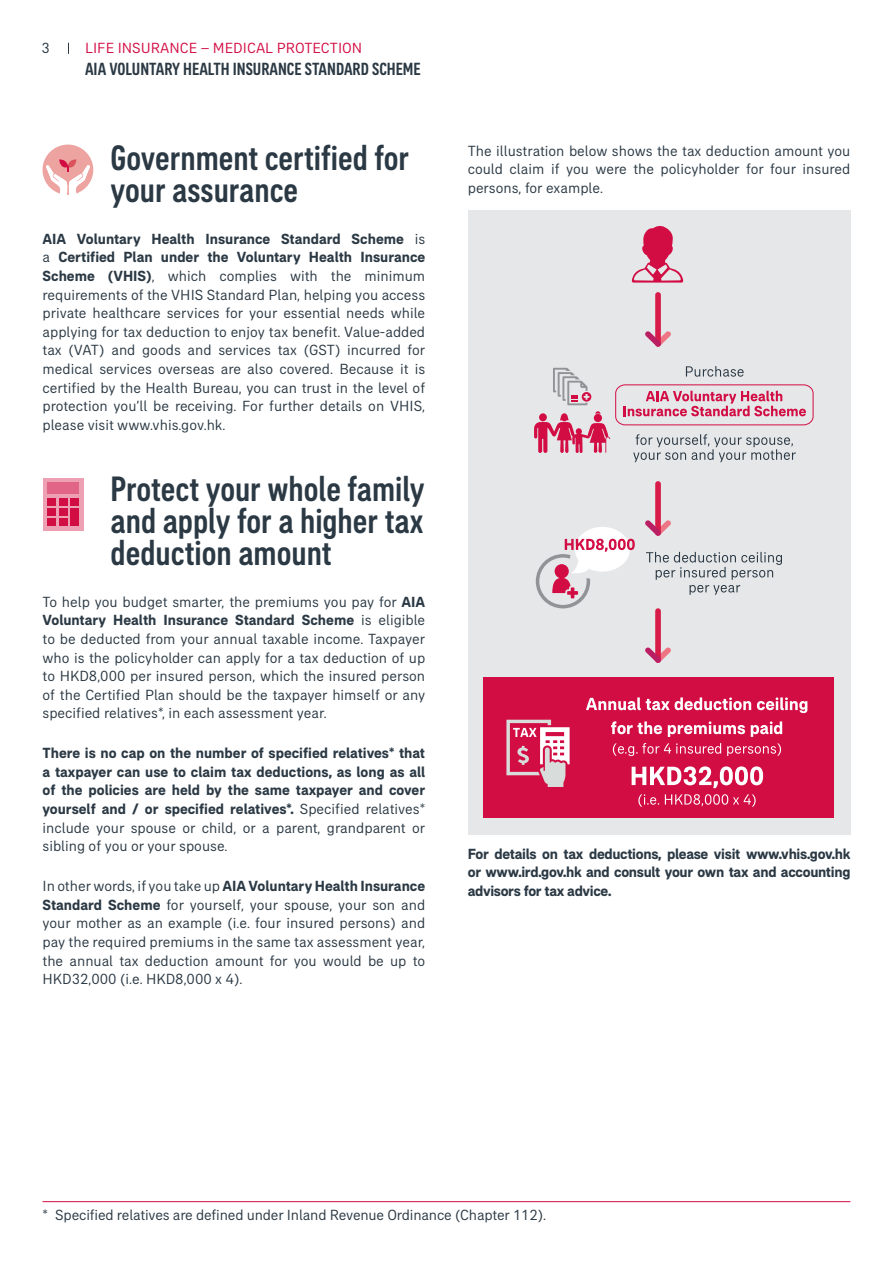
<style>
.page{position:relative;width:893px;height:1263px;background:#fff}
.page>*{position:absolute;margin:0;border:0;box-sizing:border-box;transform-origin:0 0}
.t1{font:500 condensed 36px/32.2px "AIA Everest";color:#2b3944}
.t2{font:500 condensed 18px "AIA Everest";color:#2b3944}
.t3{font:15px/18.6px "AIA Everest";color:#2b3944;text-align:justify}
.t4{font:700 15px/18.6px "AIA Everest";letter-spacing:-.02em;color:#2b3944;text-align:justify}
.t5{font:15px "AIA Everest";color:#d20d44}
.s1{font-weight:700}
.s2{font-weight:400}
</style>
<div class="page">
<div style="left:43px;top:478px;width:41px;height:52px;background:#ed9fb4"></div>
<div style="left:47px;top:482px;width:32px;height:12px;background:#e26587"></div>
<div style="left:71px;top:508px;width:8px;height:18px;background:#d20d44"></div>
<div style="left:71px;top:498px;width:8px;height:8px;background:#d20d44"></div>
<div style="left:59px;top:519px;width:9px;height:7px;background:#d20d44"></div>
<div style="left:59px;top:508px;width:9px;height:8px;background:#d20d44"></div>
<div style="left:59px;top:498px;width:9px;height:8px;background:#d20d44"></div>
<div style="left:47px;top:519px;width:9px;height:7px;background:#d20d44"></div>
<div style="left:47px;top:508px;width:9px;height:8px;background:#d20d44"></div>
<div style="left:47px;top:498px;width:9px;height:8px;background:#d20d44"></div>
<div style="left:468px;top:210px;width:382px;height:624px;background:#e6e7e9"></div>
<svg style="left:632px;top:226px;width:51px;height:57px"></svg>
<div style="left:483px;top:677px;width:350px;height:141px;background:#d20d44"></div>
<svg style="left:506px;top:720px;width:64px;height:67px"></svg>
<svg style="left:586px;top:697px;width:165px;height:13px"></svg>
<svg style="left:757px;top:697px;width:50px;height:16px"></svg>
<svg style="left:611px;top:721px;width:51px;height:13px"></svg>
<svg style="left:668px;top:721px;width:77px;height:16px"></svg>
<svg style="left:751px;top:721px;width:31px;height:16px"></svg>
<svg style="left:613px;top:743px;width:108px;height:13px"></svg>
<svg style="left:727px;top:743px;width:54px;height:13px"></svg>
<svg style="left:632px;top:766px;width:131px;height:22px"></svg>
<svg style="left:638px;top:794px;width:21px;height:13px"></svg>
<svg style="left:665px;top:794px;width:91px;height:13px"></svg>
<svg style="left:536px;top:527px;width:99px;height:81px"></svg>
<svg style="left:534px;top:411px;width:76px;height:42px"></svg>
<svg style="left:553px;top:368px;width:38px;height:37px"></svg>
<svg style="left:645px;top:292px;width:26px;height:55px"></svg>
<svg style="left:645px;top:481px;width:26px;height:55px"></svg>
<svg style="left:645px;top:608px;width:26px;height:55px"></svg>
<svg style="left:624px;top:391px;width:182px;height:25px"></svg>
<svg style="left:686px;top:366px;width:58px;height:11px"></svg>
<svg style="left:633px;top:434px;width:163px;height:28px"></svg>
<svg style="left:646px;top:552px;width:136px;height:43px"></svg>
<div style="left:615px;top:384px;width:198px;height:41px;border:1px solid #d20d44;border-radius:9px"></div>
<hr style="left:43px;top:1201px;width:807px;height:1px;background:#d20d44">
<svg style="left:43px;top:145px;width:50px;height:50px"></svg>
<p class="t3" style="left:41px;top:38px;width:10px">3</p>
<p class="t5" style="left:85px;top:39px;width:279px">LIFE INSURANCE – MEDICAL PROTECTION</p>
<p class="t2" style="left:85px;top:59px;width:337px">AIA VOLUNTARY HEALTH INSURANCE STANDARD SCHEME</p>
<h1 class="t1" style="left:111px;top:141px;width:300px">Government certified for your assurance</h1>
<p class="t3" style="left:43px;top:229px;width:384px"><span class="s1">AIA Voluntary Health Insurance Standard Scheme</span> is a <span class="s1">Certified Plan under the Voluntary Health Insurance Scheme (VHIS)</span>, which complies with the minimum requirements of the VHIS Standard Plan, helping you access private healthcare services for your essential needs while applying for tax deduction to enjoy tax benefit. Value-added tax (VAT) and goods and services tax (GST) incurred for medical services overseas are also covered. Because it is certified by the Health Bureau, you can trust in the level of protection you’ll be receiving. For further details on VHIS, please visit www.vhis.gov.hk.</p>
<h1 class="t1" style="left:111px;top:472px;width:316px;text-align:justify">Protect your whole family and apply for a higher tax deduction amount</h1>
<p class="t3" style="left:43px;top:592px;width:384px">To help you budget smarter, the premiums you pay for <span class="s1">AIA Voluntary Health Insurance Standard Scheme</span> is eligible to be deducted from your annual taxable income. Taxpayer who is the policyholder can apply for a tax deduction of up to HKD8,000 per insured person, which the insured person of the Certified Plan should be the taxpayer himself or any specified relatives*, in each assessment year.</p>
<p class="t4" style="left:43px;top:743px;width:384px">There is no cap on the number of specified relatives* that a taxpayer can use to claim tax deductions, as long as all of the policies are held by the same taxpayer and cover yourself and / or specified relatives*. <span class="s2">Specified relatives* include your spouse or child, or a parent, grandparent or sibling of you or your spouse.</span></p>
<p class="t3" style="left:43px;top:876px;width:384px">In other words, if you take up <span class="s1">AIA Voluntary Health Insurance Standard Scheme</span> for yourself, your spouse, your son and your mother as an example (i.e. four insured persons) and pay the required premiums in the same tax assessment year, the annual tax deduction amount for you would be up to HKD32,000 (i.e. HKD8,000 x 4).</p>
<p class="t3" style="left:468px;top:141px;width:384px">The illustration below shows the tax deduction amount you could claim if you were the policyholder for four insured persons, for example.</p>
<p class="t4" style="left:468px;top:844px;width:384px">For details on tax deductions, please visit www.vhis.gov.hk or www.ird.gov.hk and consult your own tax and accounting advisors for tax advice.</p>
<p class="t3" style="left:43px;top:1206px;width:505px">* Specified relatives are defined under Inland Revenue Ordinance (Chapter 112).</p>
</div>
